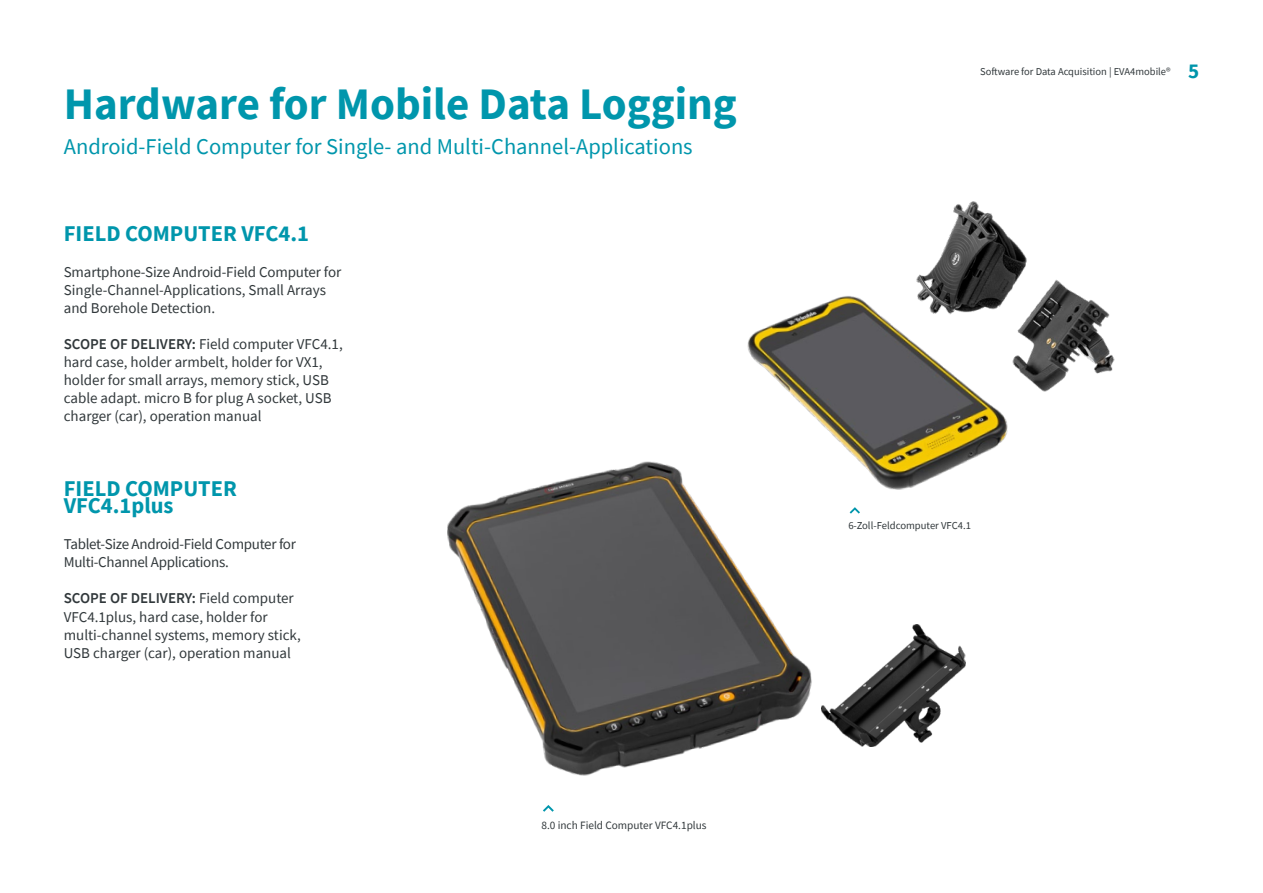
<style>
.page{position:relative;width:1263px;height:893px;background:#fff}
.page>*{position:absolute;margin:0;border:0;box-sizing:border-box;transform-origin:0 0}
.t1{font:700 45px "Source Sans Pro";color:#0096ac}
.t2{font:22.5px "Source Sans Pro";color:#0096ac}
.t3{font:700 22.5px/17.2px "Source Sans Pro";color:#0096ac}
.t4{font:700 21px "Source Sans Pro";color:#0095ab}
.t5{font:15px/18px "Source Sans Pro";color:#31383b}
.t6{font:15px/18px "Source Sans Pro";letter-spacing:-.02em;color:#31383b}
.t7{font:11.25px "Source Sans Pro";color:#31383b}
.t8{font:10.65px "Source Sans Pro";color:#31383b}
.t9{font:10.5px "Source Sans Pro";color:#31383b}
.s1{font-weight:600}
</style>
<div class="page">
<img style="left:832px;top:624px;width:133px;height:122px">
<svg style="left:543px;top:805px;width:11px;height:7px"></svg>
<svg style="left:850px;top:507px;width:10px;height:7px"></svg>
<img style="left:448px;top:461px;width:384px;height:315px">
<img style="left:742px;top:296px;width:271px;height:197px">
<img style="left:915px;top:201px;width:112px;height:113px">
<img style="left:1013px;top:280px;width:101px;height:111px">
<h1 class="t1" style="left:64px;top:73px;width:675px">Hardware for Mobile Data Logging</h1>
<h2 class="t2" style="left:64px;top:133px;width:630px">Android-Field Computer for Single- and Multi-Channel-Applications</h2>
<h2 class="t3" style="left:64px;top:224px;width:247px">FIELD COMPUTER VFC4.1</h2>
<p class="t5" style="left:64px;top:263px;width:279px">Smartphone-Size Android-Field Computer for<br>Single-Channel-Applications, Small Arrays and Borehole Detection.</p>
<p class="t5" style="left:64px;top:335px;width:280px"><span class="s1">SCOPE OF DELIVERY:</span> Field computer VFC4.1, hard case, holder armbelt, holder for VX1, holder for small arrays, memory stick, USB cable adapt. micro B for plug A socket, USB charger (car ,) operation manual</p>
<h2 class="t3" style="left:64px;top:480px;width:175px">FIELD COMPUTER<br>VFC4.1plus</h2>
<p class="t6" style="left:64px;top:535px;width:234px">Tablet-Size Android-Field Computer for<br>Multi-Channel Applications.</p>
<p class="t5" style="left:64px;top:589px;width:239px"><span class="s1">SCOPE OF DELIVERY:</span> Field computer VFC4.1plus, hard case, holder for multi-channel systems, memory stick, USB charger (car ,) operation manual</p>
<p class="t7" style="left:541px;top:818px;width:167px">8.0 inch Field Computer VFC4.1plus</p>
<p class="t9" style="left:980px;top:65px;width:192px">Software for Data Acquisition | EVA4mobileR</p>
<h3 class="t4" style="left:1188px;top:56px;width:13px">5</h3>
<p class="t8" style="left:848px;top:518px;width:124px">6-Zoll-Feldcomputer VFC4.1</p>
</div>
